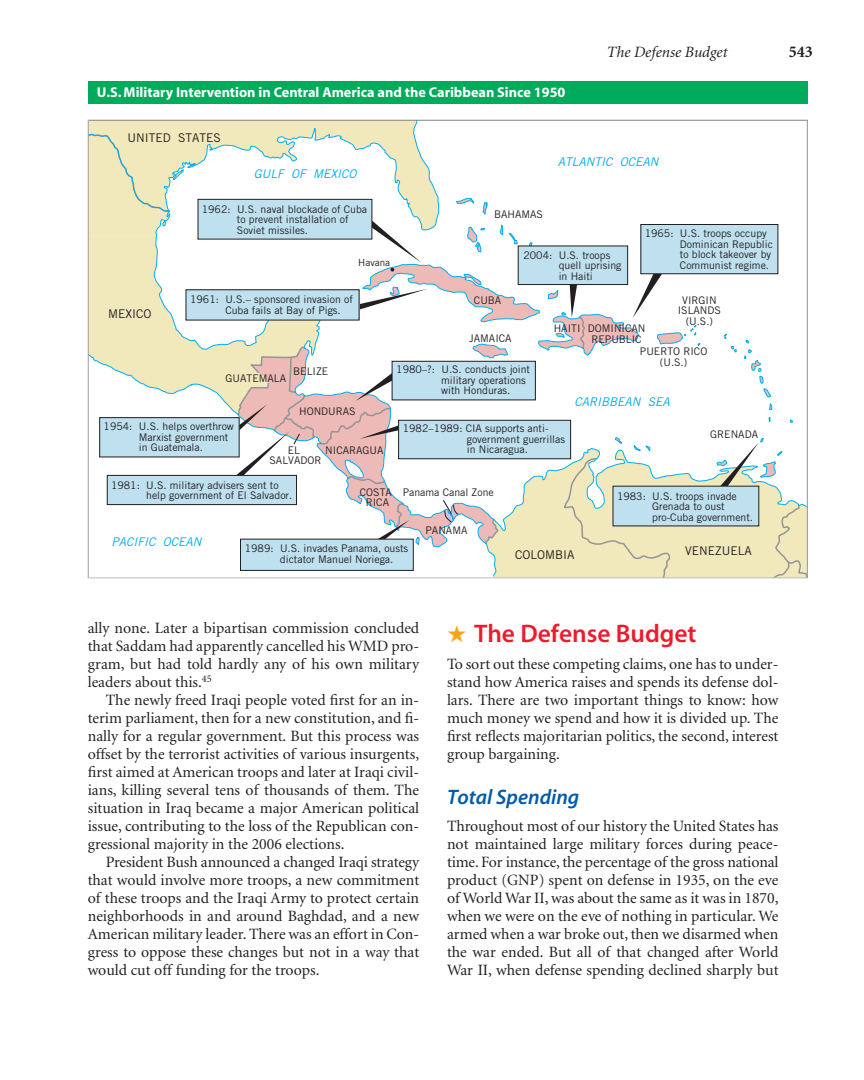
<style>
.page{position:relative;width:864px;height:1080px;background:#fff}
.page>*{position:absolute;margin:0;border:0;box-sizing:border-box;transform-origin:0 0}
.t1{font:25.5px "Myriad Sem";color:#ee1b2d}
.t2{font:21px "Myriad Sem Itl";color:#015aaa}
.t3{font:700 16.5px "Minion";color:#231f20}
.t4{font:15.75px/18px "Minion";color:#231f20;text-align:justify}
.t5{font:italic 15.75px "Minion";color:#231f20}
.t6{font:700 14.25px "Myriad";color:#fff}
.t7{font:italic 12px "Trade Gothic";color:#00aeef}
.t8{font:12px "Trade Gothic";color:#231f20}
.t9{font:10.5px/10.5px "Trade Gothic";color:#231f20}
.t10{font:9.9px "Trade Gothic";color:#231f20}
.s1{color:#f9a51b}
</style>
<div class="page">
<svg style="left:90px;top:122px;width:716px;height:454px"></svg>
<div style="left:518px;top:246px;width:110px;height:39px;background:#bee0ef"></div>
<div style="left:518px;top:246px;width:110px;height:39px;border:1px solid #231f20"></div>
<div style="left:88px;top:81px;width:720px;height:23px;background:#00ab5b"></div>
<p class="t6" style="left:97px;top:87px;width:470px">U.S. Military Intervention in Central America and the Caribbean Since 1950</p>
<p class="t8" style="left:127px;top:133px;width:95px">UNITED STATES</p>
<p class="t5" style="left:607px;top:46px;width:122px">The Defense Budget</p>
<p class="t3" style="left:789px;top:45px;width:26px">543</p>
<p class="t8" style="left:108px;top:309px;width:45px">MEXICO</p>
<p class="t7" style="left:254px;top:169px;width:104px">GULF OF MEXICO</p>
<p class="t7" style="left:558px;top:157px;width:102px">ATLANTIC OCEAN</p>
<p class="t9" style="left:237px;top:205px;width:132px;text-indent:-35px">1962: U.S. naval blockade of Cuba to prevent installation of<br>Soviet missiles.</p>
<p class="t10" style="left:358px;top:258px;width:33px">Havana</p>
<p class="t9" style="left:225px;top:295px;width:129px;text-indent:-35px">1961: U.S.– sponsored invasion of<br>Cuba fails at Bay of Pigs.</p>
<p class="t9" style="left:226px;top:374px;width:62px">GUATEMALA</p>
<p class="t9" style="left:293px;top:367px;width:37px">BELIZE</p>
<p class="t9" style="left:494px;top:210px;width:50px">BAHAMAS</p>
<p class="t9" style="left:559px;top:251px;width:64px;text-indent:-35px">2004: U.S. troops quell uprising in Haiti</p>
<p class="t9" style="left:680px;top:229px;width:95px;text-indent:-35px">1965: U.S. troops occupy<br>Dominican Republic to block takeover by<br>Communist regime.</p>
<p class="t9" style="left:474px;top:296px;width:29px">CUBA</p>
<p class="t9" style="left:469px;top:334px;width:44px">JAMAICA</p>
<p class="t9" style="left:441px;top:365px;width:90px;text-indent:-45px">1980–?: U.S. conducts joint military operations with Honduras.</p>
<p class="t9" style="left:554px;top:324px;width:28px">HAITI</p>
<p class="t9" style="left:588px;top:324px;width:59px;text-align:center">DOMINICAN<br>REPUBLIC</p>
<p class="t9" style="left:678px;top:296px;width:45px;text-align:center">VIRGIN<br>ISLANDS (U.S.)</p>
<p class="t9" style="left:640px;top:347px;width:69px;text-align:center">PUERTO RICO (U.S.)</p>
<p class="t9" style="left:299px;top:407px;width:58px">HONDURAS</p>
<p class="t9" style="left:270px;top:446px;width:53px;text-align:center">EL<br>SALVADOR</p>
<p class="t9" style="left:325px;top:446px;width:60px">NICARAGUA</p>
<p class="t9" style="left:360px;top:488px;width:34px;text-align:center">COSTA<br>RICA</p>
<p class="t9" style="left:139px;top:422px;width:97px;text-indent:-35px">1954: U.S. helps overthrow<br>Marxist government in Guatemala.</p>
<p class="t9" style="left:146px;top:481px;width:148px;text-indent:-35px">1981: U.S. military advisers sent to help government of El Salvador.</p>
<p class="t9" style="left:467px;top:424px;width:100px;text-indent:-64px">1982–1989: CIA supports anti&shy;government guerrillas in Nicaragua.</p>
<p class="t7" style="left:574px;top:397px;width:97px">CARIBBEAN SEA</p>
<p class="t9" style="left:710px;top:430px;width:49px">GRENADA</p>
<p class="t9" style="left:403px;top:488px;width:93px">Panama Canal Zone</p>
<p class="t9" style="left:426px;top:526px;width:43px">PANAMA</p>
<p class="t9" style="left:652px;top:492px;width:102px;text-indent:-35px">1983: U.S. troops invade<br>Grenada to oust pro-Cuba government.</p>
<p class="t7" style="left:112px;top:538px;width:91px">PACIFIC OCEAN</p>
<p class="t9" style="left:280px;top:544px;width:130px;text-indent:-35px">1989: U.S. invades Panama, ousts dictator Manuel Noriega.</p>
<p class="t4" style="left:88px;top:620px;width:333px">ally none. Later a bipartisan commission concluded</p>
<p class="t4" style="left:88px;top:638px;width:333px">that Saddam had apparently cancelled his WMD pro-</p>
<p class="t4" style="left:88px;top:656px;width:333px">gram, but had told hardly any of his own military</p>
<p class="t4" style="left:88px;top:674px;width:126px">leaders about this.<sup>45</sup></p>
<p class="t4" style="left:106px;top:692px;width:315px">The newly freed Iraqi people voted first for an in-</p>
<p class="t4" style="left:88px;top:710px;width:333px">terim parliament, then for a new constitution, and fi-</p>
<p class="t4" style="left:88px;top:728px;width:333px">nally for a regular government. But this process was</p>
<p class="t4" style="left:88px;top:746px;width:333px">offset by the terrorist activities of various insurgents,</p>
<p class="t4" style="left:88px;top:764px;width:333px">first aimed at American troops and later at Iraqi civil-</p>
<p class="t4" style="left:88px;top:782px;width:333px">ians, killing several tens of thousands of them. The</p>
<p class="t4" style="left:88px;top:800px;width:333px">situation in Iraq became a major American political</p>
<p class="t4" style="left:88px;top:818px;width:333px">issue, contributing to the loss of the Republican con-</p>
<p class="t4" style="left:88px;top:836px;width:258px">gressional majority in the 2006 elections.</p>
<p class="t4" style="left:106px;top:854px;width:315px">President Bush announced a changed Iraqi strategy</p>
<p class="t4" style="left:88px;top:872px;width:333px">that would involve more troops, a new commitment</p>
<p class="t4" style="left:88px;top:890px;width:333px">of these troops and the Iraqi Army to protect certain</p>
<p class="t4" style="left:88px;top:908px;width:333px">neighborhoods in and around Baghdad, and a new</p>
<p class="t4" style="left:88px;top:926px;width:333px">American military leader. There was an effort in Con-</p>
<p class="t4" style="left:88px;top:944px;width:333px">gress to oppose these changes but not in a way that</p>
<p class="t4" style="left:88px;top:962px;width:233px">would cut off funding for the troops.</p>
<p class="t8" style="left:515px;top:550px;width:61px">COLOMBIA</p>
<p class="t8" style="left:685px;top:546px;width:68px">VENEZUELA</p>
<p class="t1" style="left:447px;top:623px;width:251px"><span class="s1">★</span> The Defense Budget</p>
<p class="t4" style="left:447px;top:656px;width:333px">To sort out these competing claims, one has to under&shy;stand how America raises and spends its defense dol&shy;lars. There are two important things to know: how much money we spend and how it is divided up. The first reflects majoritarian politics, the second, interest group bargaining.</p>
<p class="t2" style="left:447px;top:789px;width:134px">Total Spending</p>
<p class="t4" style="left:447px;top:818px;width:333px">Throughout most of our history the United States has not maintained large military forces during peace&shy;time. For instance, the percentage of the gross national product (GNP) spent on defense in 1935, on the eve of World War II, was about the same as it was in 1870, when we were on the eve of nothing in particular. We armed when a war broke out, then we disarmed when the war ended. But all of that changed after World War II, when defense spending declined sharply but</p>
</div>
